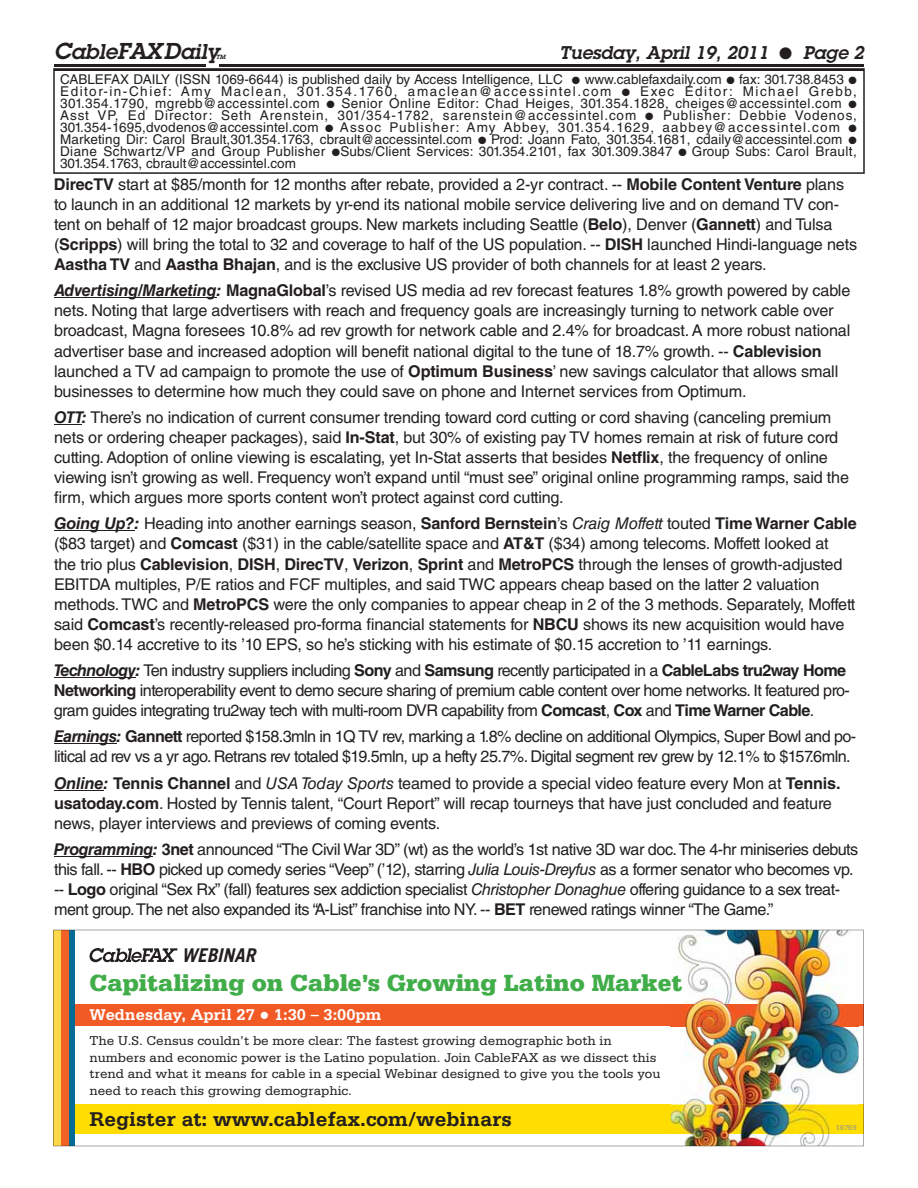
<style>
.page{position:relative;width:918px;height:1188px;background:#fff}
.page>*{position:absolute;margin:0;border:0;box-sizing:border-box;transform-origin:0 0}
.t1{font:900 24.75px "Serifa Std";color:#41ad49}
.t2{font:700 21px "Serifa Std";color:#231f20}
.t3{font:italic 600 21px "Lubalin Graph Std";color:#231f20}
.t4{font:italic 700 19.05px "Trade Gothic LT Std";color:#231f20}
.t5{font:italic 600 18px "Lubalin Graph Std";color:#231f20}
.t6{font:700 16.5px "Serifa Std";color:#fff}
.t7{font:16.2px/20.1px "Helvetica LT Std";letter-spacing:-.01em;color:#231f20}
.t8{font:16.2px/20.1px "Helvetica LT Std";letter-spacing:-.035em;color:#231f20}
.t9{font:16.2px/20.1px "Helvetica LT Std";letter-spacing:-.03em;color:#231f20}
.t10{font:13.5px/12px "Helvetica LT Std";letter-spacing:.025em;color:#231f20}
.t11{font:13.5px/16.5px "Serifa Std";color:#231f20}
.t12{font:13.5px "Helvetica LT Std";color:#231f20}
.t13{font:13.5px "Helvetica LT Std";letter-spacing:.115em;color:#231f20}
.t14{font:13.5px "Helvetica LT Std";letter-spacing:.065em;color:#231f20}
.t15{font:7.5px "Serifa Std";color:#939598}
.t16{font:italic 600 6px "Lubalin Graph Std";color:#231f20}
.s1{font-size:22.5px}
.s2{font-weight:700}
.s3{font-weight:700;font-style:italic}
.s4{font-style:italic}
.s5{font-family:"Verdana";font-weight:400}
</style>
<div class="page">
<hr style="left:219px;top:64px;width:645px;height:3px;background:#231f20">
<hr style="left:54px;top:64px;width:152px;height:3px;background:#231f20">
<svg style="left:53px;top:68px;width:812px;height:106px"></svg>
<img style="left:53px;top:930px;width:811px;height:216px">
<hr style="left:54px;top:297px;width:163px;height:1px;background:#231f20">
<svg style="left:54px;top:424px;width:28px;height:1px"></svg>
<hr style="left:54px;top:531px;width:80px;height:1px;background:#231f20">
<hr style="left:54px;top:677px;width:81px;height:1px;background:#231f20">
<hr style="left:54px;top:744px;width:62px;height:1px;background:#231f20">
<hr style="left:54px;top:790px;width:49px;height:1px;background:#231f20">
<hr style="left:54px;top:856px;width:99px;height:1px;background:#231f20">
<svg style="left:572px;top:76px;width:8px;height:8px"></svg>
<svg style="left:727px;top:76px;width:7px;height:8px"></svg>
<svg style="left:849px;top:76px;width:7px;height:8px"></svg>
<svg style="left:622px;top:88px;width:8px;height:8px"></svg>
<svg style="left:327px;top:100px;width:7px;height:8px"></svg>
<svg style="left:849px;top:100px;width:7px;height:8px"></svg>
<svg style="left:645px;top:112px;width:8px;height:8px"></svg>
<svg style="left:325px;top:124px;width:12px;height:9px"></svg>
<svg style="left:479px;top:136px;width:11px;height:9px"></svg>
<svg style="left:849px;top:124px;width:11px;height:21px"></svg>
<svg style="left:332px;top:148px;width:8px;height:8px"></svg>
<svg style="left:679px;top:148px;width:11px;height:9px"></svg>
<p class="t3" style="left:54px;top:44px;width:167px"><span class="s1">C</span>able<span class="s1">FAXD</span>aily</p>
<p class="t16" style="left:216px;top:55px;width:11px">TM</p>
<p class="t5" style="left:559px;top:47px;width:306px">Tuesday, April 19, 2011 ● Page 2</p>
<p class="t12" style="left:60px;top:74px;width:504px">CABLEFAX DAILY (ISSN 1069-6644) is published daily by Access Intelligence, LLC</p>
<p class="t12" style="left:585px;top:74px;width:139px">www.cablefaxdaily.com</p>
<p class="t12" style="left:739px;top:74px;width:106px">fax: 301.738.8453</p>
<p class="t13" style="left:60px;top:86px;width:553px">Editor-in-Chief: Amy Maclean, 301.354.1760, amaclean@accessintel.com</p>
<p class="t13" style="left:640px;top:86px;width:218px">Exec Editor: Michael Grebb,</p>
<p class="t10" style="left:60px;top:99px;width:261px">301.354.1790, mgrebb@accessintel.com</p>
<p class="t10" style="left:60px;top:99px;width:783px;text-indent:281px">Senior Online Editor: Chad Heiges, 301.354.1828, cheiges@accessintel.com<br>Asst VP, Ed Director: Seth Arenstein, 301/354-1782, sarenstein@accessintel.com</p>
<p class="t14" style="left:663px;top:110px;width:195px">Publisher: Debbie Vodenos,</p>
<p class="t10" style="left:60px;top:123px;width:781px;text-indent:280px">Assoc Publisher: Amy Abbey, 301.354.1629, aabbey@accessintel.com<br>Marketing Dir: Carol Brault,301.354.1763, cbrault@accessintel.com</p>
<p class="t10" style="left:60px;top:123px;width:260px">301.354-1695,dvodenos@accessintel.com</p>
<p class="t10" style="left:60px;top:135px;width:784px;text-indent:431px">Prod: Joann Fato, 301.354.1681, cdaily@accessintel.com<br>Diane Schwartz/VP and Group Publisher Subs/Client Services: 301.354.2101, fax 301.309.3847</p>
<p class="t10" style="left:692px;top:147px;width:166px">Group Subs: Carol Brault,</p>
<p class="t12" style="left:60px;top:158px;width:237px">301.354.1763, cbrault@accessintel.com</p>
<p class="t7" style="left:54px;top:176px;width:805px"><span class="s2">DirecTV</span> start at $85/month for 12 months after rebate, provided a 2-yr contract. -- <span class="s2">Mobile Content Venture</span> plans to launch in an additional 12 markets by yr-end its national mobile service delivering live and on demand TV con&shy;tent on behalf of 12 major broadcast groups. New markets including Seattle (<span class="s2">Belo</span>), Denver (<span class="s2">Gannett</span>) and Tulsa (<span class="s2">Scripps</span>) will bring the total to 32 and coverage to half of the US population. -- <span class="s2">DISH</span> launched Hindi-language nets <span class="s2">Aastha TV</span> and <span class="s2">Aastha Bhajan</span>, and is the exclusive US provider of both channels for at least 2 years.</p>
<p class="t7" style="left:54px;top:282px;width:798px"><span class="s3">Advertising/Marketing:</span> <span class="s2">MagnaGlobal</span>’s revised US media ad rev forecast features 1.8% growth powered by cable nets. Noting that large advertisers with reach and frequency goals are increasingly turning to network cable over broadcast, Magna foresees 10.8% ad rev growth for network cable and 2.4% for broadcast. A more robust national advertiser base and increased adoption will benefit national digital to the tune of 18.7% growth. -- <span class="s2">Cablevision </span>launched a TV ad campaign to promote the use of <span class="s2">Optimum Business</span>’ new savings calculator that allows small businesses to determine how much they could save on phone and Internet services from Optimum.</p>
<p class="t7" style="left:54px;top:409px;width:797px"><span class="s3">OTT:</span> There’s no indication of current consumer trending toward cord cutting or cord shaving (canceling premium nets or ordering cheaper packages), said <span class="s2">In-Stat</span>, but 30% of existing pay TV homes remain at risk of future cord cutting. Adoption of online viewing is escalating, yet In-Stat asserts that besides <span class="s2">Netflix</span>, the frequency of online viewing isn’t growing as well. Frequency won’t expand until “must see” original online programming ramps, said the firm, which argues more sports content won’t protect against cord cutting.</p>
<p class="t7" style="left:54px;top:515px;width:804px"><span class="s3">Going Up?:</span> Heading into another earnings season, <span class="s2">Sanford Bernstein</span>’s <span class="s4">Craig Moffett</span> touted <span class="s2">Time Warner Cable </span>($83 target) and <span class="s2">Comcast</span> ($31) in the cable/satellite space and <span class="s2">AT&amp;T</span> ($34) among telecoms. Moffett looked at<br>the trio plus <span class="s2">Cablevision</span>, <span class="s2">DISH</span>, <span class="s2">DirecTV</span>, <span class="s2">Verizon</span>, <span class="s2">Sprint</span> and <span class="s2">MetroPCS</span> through the lenses of growth-adjusted EBITDA multiples, P/E ratios and FCF multiples, and said TWC appears cheap based on the latter 2 valuation methods. TWC and <span class="s2">MetroPCS</span> were the only companies to appear cheap in 2 of the 3 methods. Separately, Moffett said <span class="s2">Comcast</span>’s recently-released pro-forma financial statements for <span class="s2">NBCU</span> shows its new acquisition would have been $0.14 accretive to its ’10 EPS, so he’s sticking with his estimate of $0.15 accretion to ’11 earnings.</p>
<p class="t8" style="left:54px;top:662px;width:798px"><span class="s3">Technology:</span> Ten industry suppliers including <span class="s2">Sony</span> and <span class="s2">Samsung</span> recently participated in a <span class="s2">CableLabs tru2way Home<br>Networking</span> interoperability event to demo secure sharing of premium cable content over home networks. It featured pro&shy;gram guides integrating tru2way tech with multi-room DVR capability from <span class="s2">Comcast</span>, <span class="s2">Cox</span> and <span class="s2">Time Warner Cable</span>.</p>
<p class="t8" style="left:54px;top:728px;width:804px"><span class="s3">Earnings:</span> <span class="s2">Gannett</span> reported $158.3mln in 1Q TV rev, marking a 1.8% decline on additional Olympics, Super Bowl and po&shy;litical ad rev vs a yr ago. Retrans rev totaled $19.5mln, up a hefty 25.7%. Digital segment rev grew by 12.1% to $157.6mln.</p>
<p class="t7" style="left:54px;top:775px;width:788px"><span class="s3">Online:</span> <span class="s2">Tennis Channel</span> and <span class="s4">USA Today Sports</span> teamed to provide a special video feature every Mon at <span class="s2">Tennis. usatoday.com</span>. Hosted by Tennis talent, “Court Report” will recap tourneys that have just concluded and feature news, player interviews and previews of coming events.</p>
<p class="t9" style="left:54px;top:841px;width:806px"><span class="s3">Programming:</span> <span class="s2">3net</span> announced “The Civil War 3D” (wt) as the world’s 1st native 3D war doc. The 4-hr miniseries debuts this fall. -- <span class="s2">HBO</span> picked up comedy series “Veep” (’12), starring <span class="s4">Julia Louis-Dreyfus</span> as a former senator who becomes vp. -- <span class="s2">Logo</span> original “Sex Rx” (fall) features sex addiction specialist <span class="s4">Christopher Donaghue</span> offering guidance to a sex treat&shy;ment group. The net also expanded its “A-List” franchise into NY. -- <span class="s2">BET</span> renewed ratings winner “The Game.”</p>
<p class="t4" style="left:181px;top:944px;width:75px">WEBINAR</p>
<h1 class="t1" style="left:89px;top:974px;width:595px">Capitalizing on Cable’s Growing Latino Market</h1>
<p class="t6" style="left:89px;top:1008px;width:293px">Wednesday, April 27 <span class="s5">●</span> 1:30 – 3:00pm</p>
<p class="t11" style="left:89px;top:1034px;width:573px">The U.S. Census couldn’t be more clear: The fastest growing demographic both in numbers and economic power is the Latino population. Join CableFAX as we dissect this trend and what it means for cable in a special Webinar designed to give you the tools you need to reach this growing demographic.</p>
<p class="t2" style="left:89px;top:1111px;width:424px">Register at: www.cablefax.com/webinars</p>
<p class="t15" style="left:836px;top:1125px;width:22px">18769</p>
</div>
